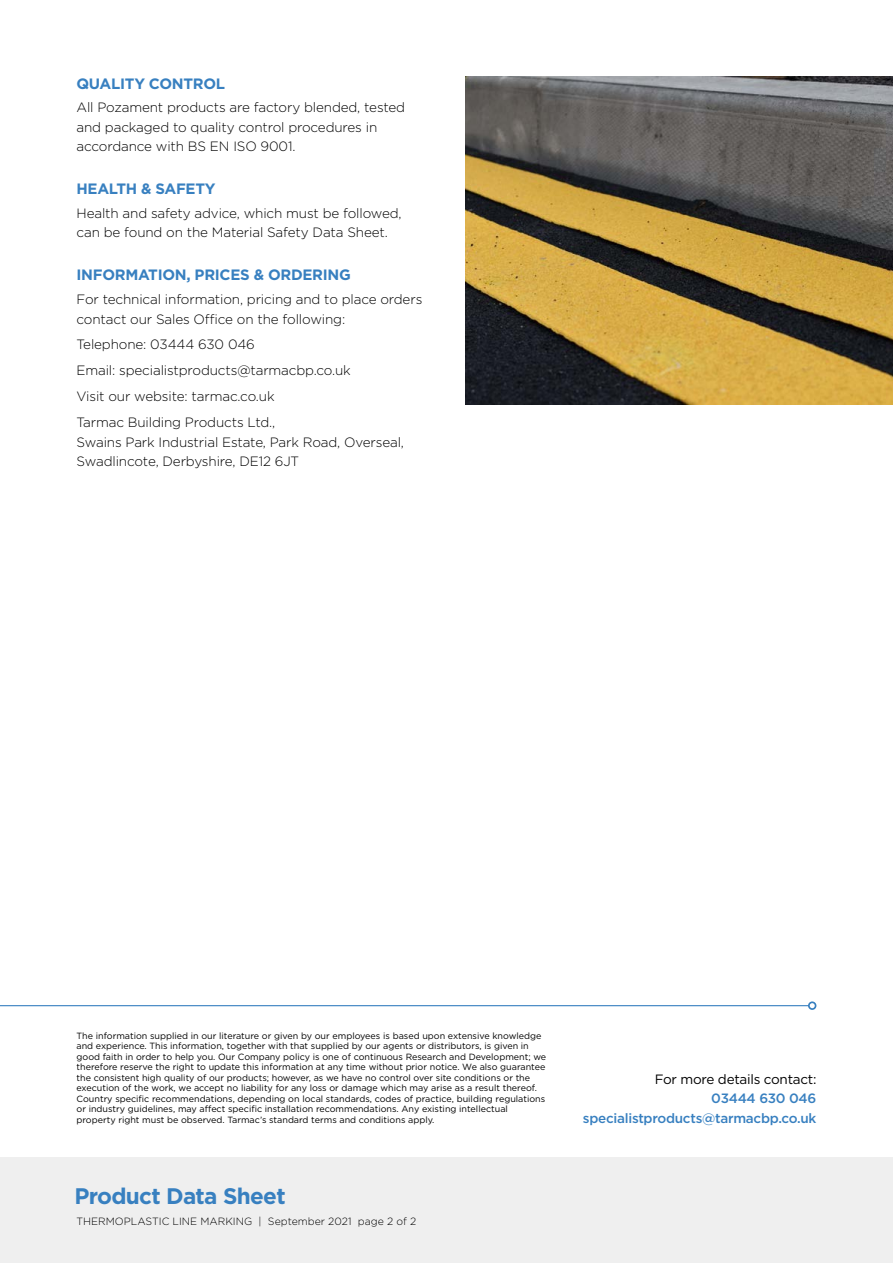
<style>
.page{position:relative;width:893px;height:1263px;background:#fff}
.page>*{position:absolute;margin:0;border:0;box-sizing:border-box;transform-origin:0 0}
.t1{font:700 22.5px "Gotham";letter-spacing:-.03em;color:#3880c0}
.t2{font:700 15px "Gotham";letter-spacing:-.02em;color:#3880c0}
.t3{font:300 13.5px/19.5px "Gotham";letter-spacing:-.01em;color:#000}
.t4{font:500 13.5px/19.5px "Gotham";letter-spacing:-.02em;color:#3880c0;text-align:right}
.t5{font:13.5px "Gotham";letter-spacing:-.02em;color:#000}
.t6{font:300 10.5px "Gotham";color:#000}
.t7{font:9px/10.5px "Gotham";color:#000}
</style>
<div class="page">
<div style="left:0;top:1157px;width:893px;height:106px;background:#efefef"></div>
<hr style="left:0;top:1005px;width:809px;height:1px;background:#3880c0">
<div style="left:808px;top:1001px;width:8px;height:9px;border:2px solid #3880c0;border-radius:50%"></div>
<img style="left:466px;top:77px;width:427px;height:328px">
<h2 class="t2" style="left:77px;top:73px;width:150px">QUALITY CONTROL</h2>
<h3 class="t3" style="left:77px;top:97px;width:330px">All Pozament products are factory blended, tested and packaged to quality control procedures in accordance with BS EN ISO 9001.</h3>
<h2 class="t2" style="left:77px;top:179px;width:141px">HEALTH &amp; SAFETY</h2>
<h3 class="t3" style="left:77px;top:203px;width:327px">Health and safety advice, which must be followed, can be found on the Material Safety Data Sheet.</h3>
<h2 class="t2" style="left:77px;top:265px;width:276px">INFORMATION, PRICES &amp; ORDERING</h2>
<h3 class="t3" style="left:77px;top:289px;width:347px">For technical information, pricing and to place orders contact our Sales Office on the following:</h3>
<h3 class="t3" style="left:77px;top:331px;width:276px;line-height:26px">Telephone: 03444 630 046<br>Email: specialistproducts@tarmacbp.co.uk Visit our website: tarmac.co.uk<br>Tarmac Building Products Ltd.,</h3>
<h3 class="t3" style="left:77px;top:432px;width:329px">Swains Park Industrial Estate, Park Road, Overseal,<br>Swadlincote, Derbyshire, DE12 6JT</h3>
<p class="t7" style="left:77px;top:1030px;width:471px">The information supplied in our literature or given by our employees is based upon extensive knowledge and experience. This information, together with that supplied by our agents or distributors, is given in good faith in order to help you. Our Company policy is one of continuous Research and Development; we therefore reserve the right to update this information at any time without prior notice. We also guarantee the consistent high quality of our products; however, as we have no control over site conditions or the execution of the work, we accept no liability for any loss or damage which may arise as a result thereof.<br>Country specific recommendations, depending on local standards, codes of practice, building regulations or industry guidelines, may affect specific installation recommendations. Any existing intellectual property right must be observed. Tarmac’s standard terms and conditions apply.</p>
<h1 class="t1" style="left:74px;top:1181px;width:213px">Product Data Sheet</h1>
<p class="t6" style="left:77px;top:1214px;width:341px">THERMOPLASTIC LINE MARKING | September 2021 page 2 of 2</p>
<h3 class="t5" style="left:655px;top:1070px;width:163px">For more details contact:</h3>
<h3 class="t4" style="left:583px;top:1088px;width:235px">03444 630 046 specialistproducts@tarmacbp.co.uk</h3>
</div>
